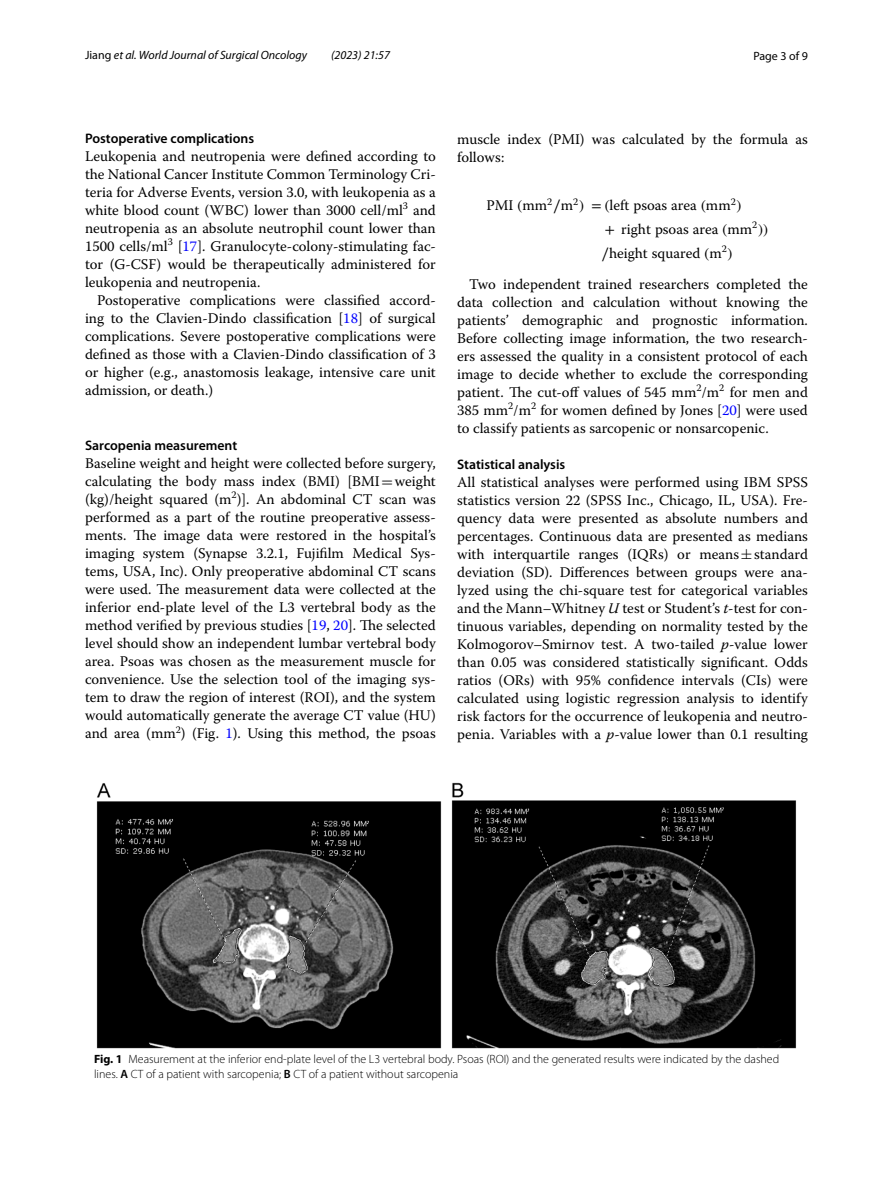
<style>
.page{position:relative;width:893px;height:1187px;background:#fff}
.page>*{position:absolute;margin:0;border:0;box-sizing:border-box;transform-origin:0 0}
.t1{font:14.7px/18px "Warnock Pro";color:#000;text-align:justify}
.t2{font:14.7px/23.7px "Warnock Pro Regular 2";color:#000}
.t3{font:600 13.8px "Myriad Pro";color:#000}
.t4{font:300 12px/15px "Myriad Pro";color:#000}
.t5{font:italic 12px "Myriad Pro";color:#000}
.t6{font:12px "Myriad Pro";color:#000}
.s1{font-style:normal}
.s2{color:#00f}
.s3{font-family:"MTSY"}
.s4{font-family:"STIX Math"}
.s5{font-style:italic}
.s6{font-weight:700}
.s7{font-weight:600}
</style>
<div class="page">
<img style="left:96px;top:782px;width:701px;height:266px">
<p class="t5" style="left:85px;top:48px;width:224px"><span class="s1">Jiang</span> et al. World Journal of Surgical Oncology</p>
<p class="t5" style="left:331px;top:48px;width:60px">(2023) 21:57</p>
<p class="t6" style="left:753px;top:48px;width:56px">Page 3 of 9</p>
<p class="t3" style="left:85px;top:130px;width:171px">Postoperative complications</p>
<p class="t1" style="left:85px;top:147px;width:352px">Leukopenia and neutropenia were defined according to the National Cancer Institute Common Terminology Cri&shy;teria for Adverse Events, version 3.0, with leukopenia as a white blood count (WBC) lower than 3000 cell/ml<sup>3</sup> and neutropenia as an absolute neutrophil count lower than 1500 cells/ml<sup>3</sup> [<span class="s2">17</span>]. Granulocyte-colony-stimulating fac&shy;tor (G-CSF) would be therapeutically administered for leukopenia and neutropenia.</p>
<p class="t1" style="left:85px;top:291px;width:352px;text-indent:12px">Postoperative complications were classified accord&shy;ing to the Clavien-Dindo classification [<span class="s2">18</span>] of surgical complications. Severe postoperative complications were defined as those with a Clavien-Dindo classification of 3 or higher (e.g., anastomosis leakage, intensive care unit admission, or death.)</p>
<p class="t3" style="left:85px;top:437px;width:154px">Sarcopenia measurement</p>
<p class="t1" style="left:85px;top:454px;width:352px">Baseline weight and height were collected before surgery, calculating the body mass index (BMI) [BMI<span class="s3">=</span>weight (kg)/height squared (m<sup>2</sup>)]. An abdominal CT scan was performed as a part of the routine preoperative assess&shy;ments. The image data were restored in the hospital’s imaging system (Synapse 3.2.1, Fujifilm Medical Sys&shy;tems, USA, Inc). Only preoperative abdominal CT scans were used. The measurement data were collected at the inferior end-plate level of the L3 vertebral body as the method verified by previous studies [<span class="s2">19</span>, <span class="s2">20</span>]. The selected level should show an independent lumbar vertebral body area. Psoas was chosen as the measurement muscle for convenience. Use the selection tool of the imaging sys&shy;tem to draw the region of interest (ROI), and the system would automatically generate the average CT value (HU) and area (mm<sup>2</sup>) (Fig. <span class="s2">1</span>). Using this method, the psoas</p>
<p class="t1" style="left:457px;top:130px;width:352px">muscle index (PMI) was calculated by the formula as follows:</p>
<p class="t2" style="left:601px;top:195px;width:168px;text-indent:-115px">PMI <span class="s4">(</span>mm<sup>2</sup><span class="s4">∕</span>m<sup>2</sup><span class="s4">) = (</span>left psoas area <span class="s4">(</span>mm<sup>2</sup><span class="s4">)<br>+</span> right psoas area <span class="s4">(</span>mm<sup>2</sup><span class="s4">)) ∕</span>height squared <span class="s4">(</span>m<sup>2</sup><span class="s4">)</span></p>
<p class="t1" style="left:457px;top:274px;width:352px;text-indent:12px">Two independent trained researchers completed the data collection and calculation without knowing the patients’ demographic and prognostic information.<br>Before collecting image information, the two research&shy;ers assessed the quality in a consistent protocol of each image to decide whether to exclude the corresponding patient. The cut-off values of 545 mm<sup>2</sup>/m<sup>2</sup> for men and 385 mm<sup>2</sup>/m<sup>2</sup> for women defined by Jones [<span class="s2">20</span>] were used to classify patients as sarcopenic or nonsarcopenic.</p>
<p class="t3" style="left:457px;top:455px;width:110px">Statistical analysis</p>
<p class="t1" style="left:457px;top:472px;width:352px">All statistical analyses were performed using IBM SPSS statistics version 22 (SPSS Inc., Chicago, IL, USA). Fre&shy;quency data were presented as absolute numbers and percentages. Continuous data are presented as medians with interquartile ranges (IQRs) or means<span class="s3">±</span>standard deviation (SD). Differences between groups were ana&shy;lyzed using the chi-square test for categorical variables and the Mann–Whitney <span class="s5">U</span> test or Student’s <span class="s5">t</span>-test for con&shy;tinuous variables, depending on normality tested by the Kolmogorov–Smirnov test. A two-tailed <span class="s5">p</span>-value lower than 0.05 was considered statistically significant. Odds ratios (ORs) with 95% confidence intervals (CIs) were calculated using logistic regression analysis to identify risk factors for the occurrence of leukopenia and neutro&shy;penia. Variables with a <span class="s5">p</span>-value lower than 0.1 resulting</p>
<p class="t4" style="left:94px;top:1052px;width:687px"><span class="s6">Fig. 1</span> Measurement at the inferior end-plate level of the L3 vertebral body. Psoas (ROI) and the generated results were indicated by the dashed lines. <span class="s7">A</span> CT of a patient with sarcopenia; <span class="s7">B</span> CT of a patient without sarcopenia</p>
</div>
